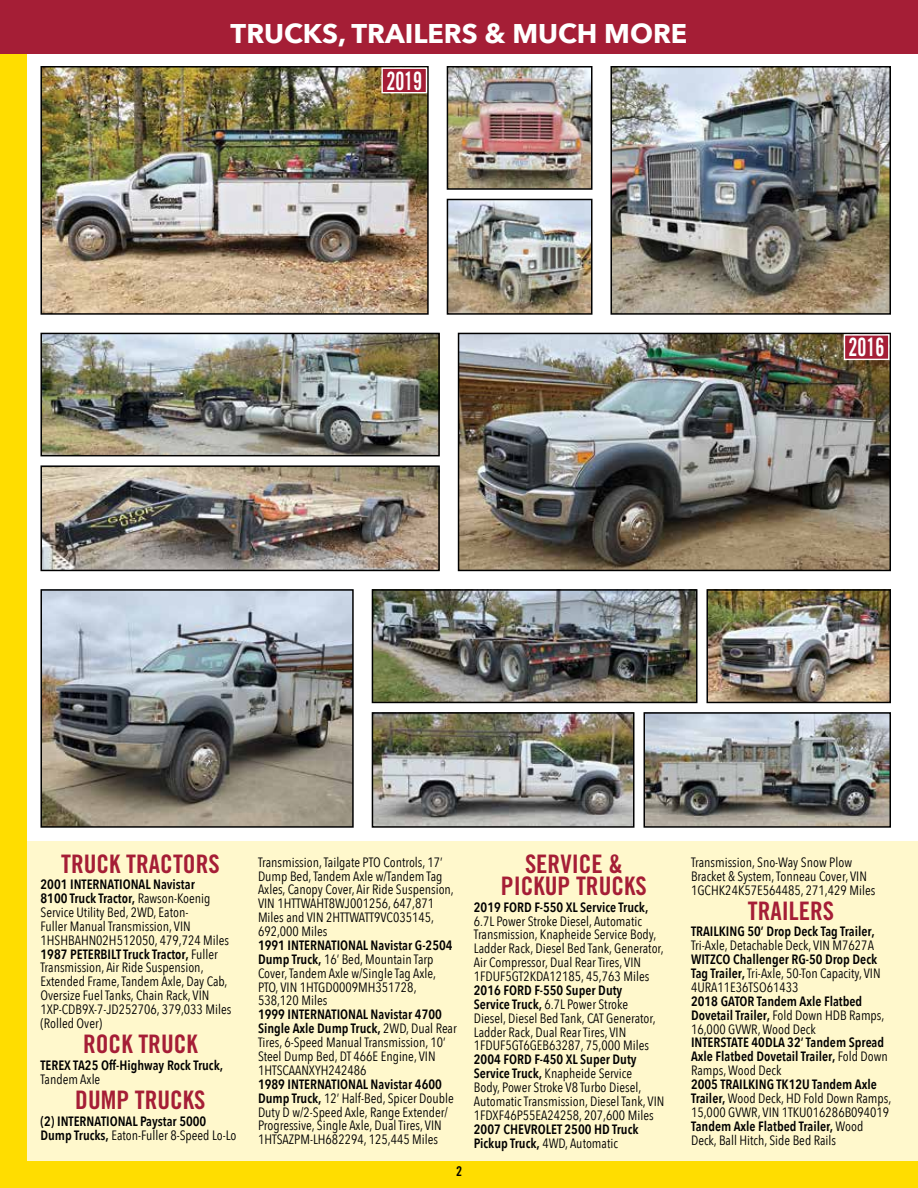
<style>
.page{position:relative;width:918px;height:1188px;background:#fff}
.page>*{position:absolute;margin:0;border:0;box-sizing:border-box;transform-origin:0 0}
.t1{font:700 27px "Avenir Next";color:#fff}
.t2{font:25.5px/22.5px "Trade Gothic Bold Cond Twenty";color:#a51e36;text-align:center}
.t3{font:25.35px "Trade Gothic Bold Cond Twenty";color:#fff;scale:.8 1}
.t4{font:13.5px/14px "Avenir Next Condensed";color:#000}
.t5{font:600 13.5px/14px "Avenir Next Condensed";color:#000}
.t6{font:13.5px "Trade Gothic Bold Cond Twenty";color:#000}
.s1{font-weight:600}
.s2{font-weight:400}
</style>
<div class="page">
<div style="left:14px;top:841px;width:904px;height:333px;background:#fff8cc"></div>
<div style="left:0;top:0;width:27px;height:1188px;background:#fd0"></div>
<div style="left:0;top:1161px;width:918px;height:27px;background:#fd0"></div>
<img style="left:43px;top:69px;width:383px;height:243px">
<div style="left:40px;top:66px;width:389px;height:249px;border:2px solid #000"></div>
<img style="left:375px;top:715px;width:256px;height:110px">
<div style="left:372px;top:712px;width:262px;height:116px;border:2px solid #000"></div>
<img style="left:375px;top:592px;width:320px;height:108px">
<div style="left:372px;top:589px;width:326px;height:114px;border:2px solid #000"></div>
<img style="left:613px;top:69px;width:275px;height:243px">
<div style="left:610px;top:66px;width:281px;height:249px;border:2px solid #000"></div>
<img style="left:43px;top:592px;width:308px;height:233px">
<div style="left:40px;top:589px;width:314px;height:239px;border:2px solid #000"></div>
<img style="left:461px;top:336px;width:427px;height:232px">
<div style="left:458px;top:333px;width:433px;height:238px;border:2px solid #000"></div>
<img style="left:647px;top:715px;width:241px;height:110px">
<div style="left:644px;top:712px;width:247px;height:116px;border:2px solid #000"></div>
<img style="left:43px;top:468px;width:394px;height:100px">
<div style="left:40px;top:465px;width:400px;height:106px;border:2px solid #000"></div>
<img style="left:43px;top:336px;width:394px;height:117px">
<div style="left:40px;top:333px;width:400px;height:123px;border:2px solid #000"></div>
<img style="left:709px;top:592px;width:179px;height:108px">
<div style="left:706px;top:589px;width:185px;height:114px;border:2px solid #000"></div>
<img style="left:450px;top:202px;width:139px;height:110px">
<div style="left:447px;top:199px;width:145px;height:116px;border:2px solid #000"></div>
<img style="left:450px;top:69px;width:139px;height:118px">
<div style="left:447px;top:66px;width:145px;height:124px;border:2px solid #000"></div>
<div style="left:0;top:0;width:918px;height:54px;background:#a51e36"></div>
<div style="left:844px;top:335px;width:45px;height:24px;background:#a51e36"></div>
<div style="left:844px;top:334px;width:46px;height:26px;border:1px solid #fff"></div>
<div style="left:382px;top:68px;width:44px;height:25px;background:#a51e36"></div>
<div style="left:381px;top:67px;width:46px;height:26px;border:1px solid #fff"></div>
<h1 class="t1" style="left:231px;top:10px;width:458px">TRUCKS, TRAILERS &amp; MUCH MORE</h1>
<h3 class="t3" style="left:386px;top:65px;width:46px">2019</h3>
<h3 class="t3" style="left:849px;top:332px;width:46px">2016</h3>
<h2 class="t2" style="left:61px;top:852px;width:160px">TRUCK TRACTORS</h2>
<p class="t4" style="left:40px;top:877px;width:192px"><span class="s1">2001 INTERNATIONAL Navistar<br>8100 Truck Tractor,</span> Rawson-Koenig Service Utility Bed, 2WD, Eaton-<br>Fuller Manual Transmission, VIN 1HSHBAHN02H512050, 479,724 Miles <span class="s1">1987 PETERBILT Truck Tractor,</span> Fuller Transmission, Air Ride Suspension, Extended Frame, Tandem Axle, Day Cab, Oversize Fuel Tanks, Chain Rack, VIN 1XP-CDB9X-7-JD252706, 379,033 Miles (Rolled Over)</p>
<h2 class="t2" style="left:83px;top:1033px;width:116px">ROCK TRUCK</h2>
<p class="t5" style="left:40px;top:1058px;width:184px">TEREX TA25 Off-Highway Rock Truck,</p>
<p class="t4" style="left:40px;top:1071px;width:61px">Tandem Axle</p>
<h2 class="t2" style="left:75px;top:1089px;width:132px">DUMP TRUCKS</h2>
<p class="t5" style="left:40px;top:1114px;width:197px">(2) INTERNATIONAL Paystar 5000<br>Dump Trucks, <span class="s2">Eaton-Fuller 8-Speed Lo-Lo</span></p>
<p class="t4" style="left:258px;top:854px;width:197px">Transmission, Tailgate PTO Controls, 17’ Dump Bed, Tandem Axle w/Tandem Tag Axles, Canopy Cover, Air Ride Suspension, VIN 1HTTWAHT8WJ001256, 647,871<br>Miles and VIN 2HTTWATT9VC035145, 692,000 Miles</p>
<p class="t4" style="left:258px;top:938px;width:196px"><span class="s1">1991 INTERNATIONAL Navistar G-2504<br>Dump Truck,</span> 16’ Bed, Mountain Tarp<br>Cover, Tandem Axle w/Single Tag Axle,<br>PTO, VIN 1HTGD0009MH351728,<br>538,120 Miles</p>
<p class="t4" style="left:258px;top:1007px;width:200px"><span class="s1">1999 INTERNATIONAL Navistar 4700<br>Single Axle Dump Truck,</span> 2WD, Dual Rear Tires, 6-Speed Manual Transmission, 10’ Steel Dump Bed, DT 466E Engine, VIN 1HTSCAANXYH242486</p>
<p class="t4" style="left:258px;top:1076px;width:197px"><span class="s1">1989 INTERNATIONAL Navistar 4600<br>Dump Truck,</span> 12’ Half-Bed, Spicer Double Duty D w/2-Speed Axle, Range Extender/ Progressive, Single Axle, Dual Tires, VIN 1HTSAZPM-LH682294, 125,445 Miles</p>
<p class="t6" style="left:456px;top:1163px;width:7px">2</p>
<h2 class="t2" style="left:501px;top:852px;width:147px">SERVICE &amp;<br>PICKUP TRUCKS</h2>
<p class="t5" style="left:474px;top:900px;width:176px">2019 FORD F-550 XL Service Truck,</p>
<p class="t4" style="left:474px;top:913px;width:192px">6.7L Power Stroke Diesel, Automatic Transmission, Knapheide Service Body, Ladder Rack, Diesel Bed Tank, Generator, Air Compressor, Dual Rear Tires, VIN 1FDUF5GT2KDA12185, 45,763 Miles</p>
<p class="t4" style="left:474px;top:983px;width:183px"><span class="s1">2016 FORD F-550 Super Duty Service Truck,</span> 6.7L Power Stroke Diesel, Diesel Bed Tank, CAT Generator, Ladder Rack, Dual Rear Tires, VIN 1FDUF5GT6GEB63287, 75,000 Miles</p>
<p class="t4" style="left:474px;top:1052px;width:192px"><span class="s1">2004 FORD F-450 XL Super Duty Service Truck,</span> Knapheide Service<br>Body, Power Stroke V8 Turbo Diesel, Automatic Transmission, Diesel Tank, VIN 1FDXF46P55EA24258, 207,600 Miles</p>
<p class="t5" style="left:474px;top:1122px;width:166px">2007 CHEVROLET 2500 HD Truck<br>Pickup Truck, <span class="s2">4WD, Automatic</span></p>
<p class="t4" style="left:691px;top:854px;width:186px">Transmission, Sno-Way Snow Plow<br>Bracket &amp; System, Tonneau Cover, VIN<br>1GCHK24K57E564485, 271,429 Miles</p>
<h2 class="t2" style="left:748px;top:899px;width:88px">TRAILERS</h2>
<p class="t5" style="left:691px;top:924px;width:185px">TRAILKING 50’ Drop Deck Tag Trailer,</p>
<p class="t4" style="left:691px;top:938px;width:184px">Tri-Axle, Detachable Deck, VIN M7627A</p>
<p class="t4" style="left:691px;top:952px;width:191px"><span class="s1">WITZCO Challenger RG-50 Drop Deck<br>Tag Trailer,</span> Tri-Axle, 50-Ton Capacity, VIN<br>4URA11E36TSO61433</p>
<p class="t5" style="left:691px;top:994px;width:195px">2018 GATOR Tandem Axle Flatbed<br>Dovetail Trailer, <span class="s2">Fold Down HDB Ramps,<br>16,000 GVWR, Wood Deck</span></p>
<p class="t5" style="left:691px;top:1035px;width:198px">INTERSTATE 40DLA 32’ Tandem Spread<br>Axle Flatbed Dovetail Trailer, <span class="s2">Fold Down<br>Ramps, Wood Deck</span></p>
<p class="t4" style="left:691px;top:1077px;width:202px"><span class="s1">2005 TRAILKING TK12U Tandem Axle Trailer,</span> Wood Deck, HD Fold Down Ramps, 15,000 GVWR, VIN 1TKU016286B094019<br><span class="s1">Tandem Axle Flatbed Trailer,</span> Wood Deck, Ball Hitch, Side Bed Rails</p>
</div>
